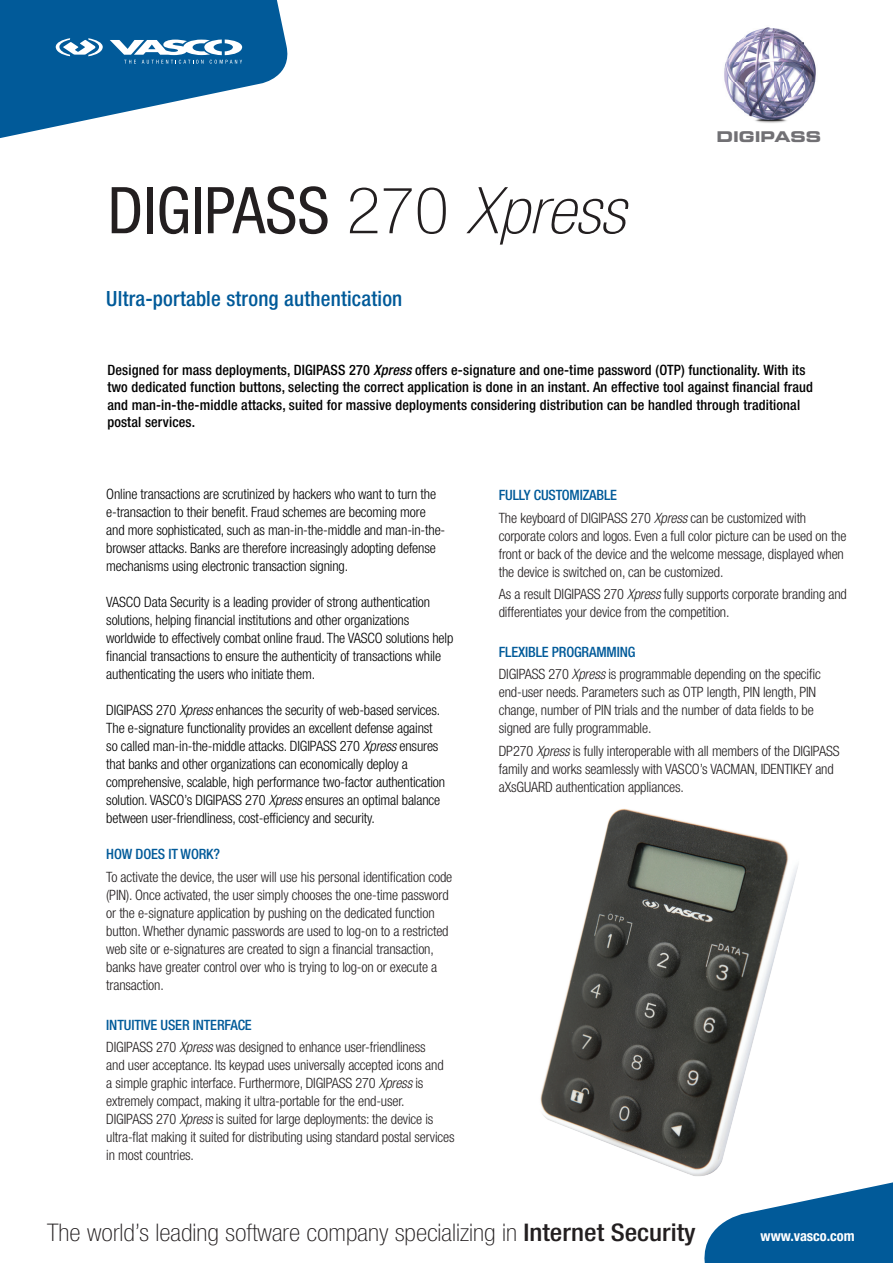
<style>
.page{position:relative;width:893px;height:1263px;background:#fff}
.page>*{position:absolute;margin:0;border:0;box-sizing:border-box;transform-origin:0 0}
.t1{font:condensed 64.5px "Helvetica Neue";color:#231f20}
.t2{font:100 condensed 24.3px "Helvetica Neue";color:#231f20;scale:1.11 1}
.t3{font:500 condensed 21px "Helvetica Neue";letter-spacing:.01em;color:#015a99}
.t4{font:14.85px "Eurostile Bold Extended Two";color:#717074}
.t5{font:700 condensed 14.4px "Helvetica Neue";color:#fff}
.t6{font:300 condensed 14.25px/18px "Helvetica Neue";letter-spacing:-.01em;color:#231f20}
.t7{font:300 condensed 14.25px/18px "Helvetica Neue";letter-spacing:-.01em;color:#000}
.t8{font:500 condensed 14.25px/17.2px "Helvetica Neue";letter-spacing:.01em;color:#000}
.t9{font:500 condensed 14.25px "Helvetica Neue";letter-spacing:-.01em;color:#015a99}
.s1{font-weight:100}
.s2{font-weight:100;font-style:italic}
.s3{font-style:italic}
.s4{font-weight:500}
</style>
<div class="page">
<svg style="left:704px;top:1182px;width:189px;height:81px"></svg>
<svg style="left:0;top:0;width:288px;height:138px"></svg>
<img style="left:724px;top:27px;width:92px;height:96px">
<img style="left:540px;top:808px;width:268px;height:375px">
<p class="t1" style="left:107px;top:173px;width:519px">DIGIPASS <span class="s1">270</span> <span class="s2">Xpress</span></p>
<p class="t3" style="left:106px;top:286px;width:298px">Ultra-portable strong authentication</p>
<p class="t4" style="left:716px;top:126px;width:106px">DIGIPASS</p>
<p class="t8" style="left:107px;top:361px;width:707px">Designed for mass deployments, DIGIPASS 270 <span class="s3">Xpress</span> offers e-signature and one-time password (OTP) functionality. With its two dedicated function buttons, selecting the correct application is done in an instant. An effective tool against financial fraud and man-in-the-middle attacks, suited for massive deployments considering distribution can be handled through traditional postal services.</p>
<p class="t7" style="left:106px;top:485px;width:341px">Online transactions are scrutinized by hackers who want to turn the e-transaction to their benefit. Fraud schemes are becoming more and more sophisticated, such as man-in-the-middle and man-in-the&shy;browser attacks. Banks are therefore increasingly adopting defense mechanisms using electronic transaction signing.</p>
<p class="t7" style="left:106px;top:593px;width:349px">VASCO Data Security is a leading provider of strong authentication solutions, helping financial institutions and other organizations worldwide to effectively combat online fraud. The VASCO solutions help financial transactions to ensure the authenticity of transactions while authenticating the users who initiate them.</p>
<p class="t7" style="left:106px;top:701px;width:340px">DIGIPASS 270 <span class="s3">Xpress</span> enhances the security of web-based services.<br>The e-signature functionality provides an excellent defense against so called man-in-the-middle attacks. DIGIPASS 270 <span class="s3">Xpress</span> ensures that banks and other organizations can economically deploy a comprehensive, scalable, high performance two-factor authentication solution. VASCO’s DIGIPASS 270 <span class="s3">Xpress</span> ensures an optimal balance between user-friendliness, cost-efficiency and security.</p>
<p class="t9" style="left:106px;top:846px;width:115px">HOW DOES IT WORK?</p>
<p class="t6" style="left:106px;top:867px;width:348px">To activate the device, the user will use his personal identification code (PIN). Once activated, the user simply chooses the one-time password or the e-signature application by pushing on the dedicated function button. Whether dynamic passwords are used to log-on to a restricted web site or e-signatures are created to sign a financial transaction, banks have greater control over who is trying to log-on or execute a transaction.</p>
<p class="t9" style="left:106px;top:1016px;width:147px">INTUITIVE USER INTERFACE</p>
<p class="t6" style="left:106px;top:1038px;width:350px">DIGIPASS 270 <span class="s3">Xpress</span> was designed to enhance user-friendliness<br>and user acceptance. Its keypad uses universally accepted icons and<br>a simple graphic interface. Furthermore, DIGIPASS 270 <span class="s3">Xpress</span> is extremely compact, making it ultra-portable for the end-user.<br>DIGIPASS 270 <span class="s3">Xpress</span> is suited for large deployments: the device is ultra-flat making it suited for distributing using standard postal services in most countries.</p>
<p class="t9" style="left:499px;top:487px;width:120px">FULLY CUSTOMIZABLE</p>
<p class="t6" style="left:499px;top:508px;width:349px">The keyboard of DIGIPASS 270 <span class="s3">Xpress</span> can be customized with corporate colors and logos. Even a full color picture can be used on the front or back of the device and the welcome message, displayed when the device is switched on, can be customized.</p>
<p class="t6" style="left:499px;top:585px;width:350px">As a result DIGIPASS 270 <span class="s3">Xpress</span> fully supports corporate branding and differentiates your device from the competition.</p>
<p class="t9" style="left:499px;top:644px;width:138px">FLEXIBLE PROGRAMMING</p>
<p class="t6" style="left:499px;top:665px;width:323px">DIGIPASS 270 <span class="s3">Xpress</span> is programmable depending on the specific end-user needs. Parameters such as OTP length, PIN length, PIN change, number of PIN trials and the number of data fields to be signed are fully programmable.</p>
<p class="t6" style="left:499px;top:742px;width:342px">DP270 <span class="s3">Xpress</span> is fully interoperable with all members of the DIGIPASS family and works seamlessly with VASCO’s VACMAN, IDENTIKEY and aXsGUARD authentication appliances.</p>
<p class="t2" style="left:47px;top:1219px;width:586px">The world’s leading software company specializing in <span class="s4">Internet Security</span></p>
<p class="t5" style="left:761px;top:1227px;width:96px">www.vasco.com</p>
</div>
